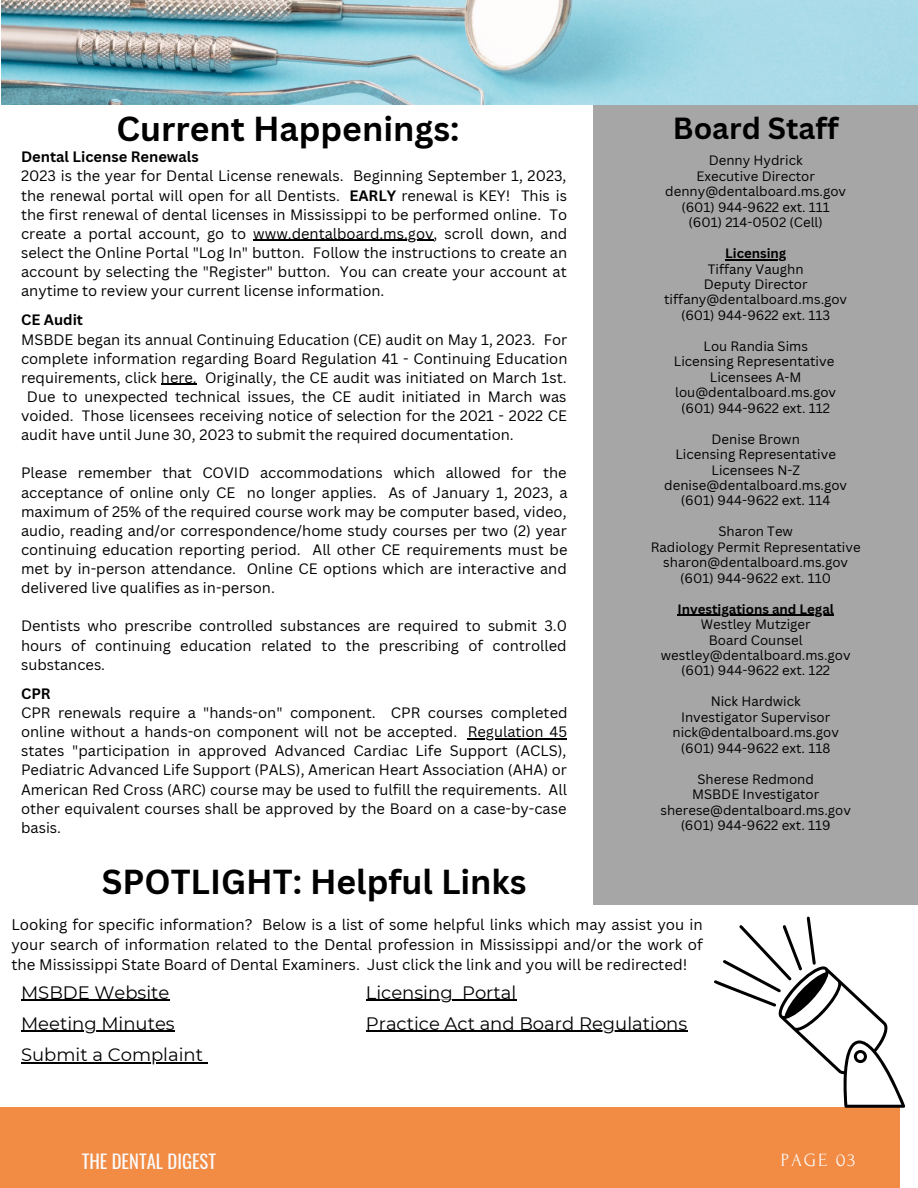
<style>
.page{position:relative;width:918px;height:1188px;background:#fff}
.page>*{position:absolute;margin:0;border:0;box-sizing:border-box;transform-origin:0 0}
.t1{font:700 33.75px "Canva Sans";color:#000}
.t2{font:700 29.7px "Canva Sans";color:#000}
.t3{font:18.6px "Oswald";color:#fafafa}
.t4{font:18.6px "Forum";letter-spacing:.1em;color:#fafafa}
.t5{font:18px "Montserrat";color:#000}
.t6{font:15px/20.2px "Canva Sans";color:#000;text-align:justify}
.t7{font:14.7px/19.2px "Canva Sans";color:#000;text-align:justify}
.t8{font:700 14.7px "Canva Sans";color:#000}
.t9{font:13.2px "Canva Sans";color:#000}
.t10{font:700 13.2px "Canva Sans";color:#000}
.s1{font-weight:700}
</style>
<div class="page">
<div style="left:594px;top:104px;width:324px;height:801px;background:#a6a6a6"></div>
<div style="left:0;top:1107px;width:900px;height:81px;background:#f28b43"></div>
<img style="left:2px;top:0;width:916px;height:105px">
<svg style="left:714px;top:917px;width:191px;height:191px"></svg>
<hr style="left:253px;top:240px;width:180px;height:1px;background:#000">
<hr style="left:161px;top:384px;width:36px;height:1px;background:#000">
<hr style="left:468px;top:738px;width:99px;height:1px;background:#000">
<hr style="left:725px;top:259px;width:61px;height:1px;background:#000">
<hr style="left:677px;top:615px;width:157px;height:1px;background:#000">
<hr style="left:21px;top:1000px;width:148px;height:1px;background:#000">
<hr style="left:21px;top:1031px;width:154px;height:1px;background:#000">
<hr style="left:366px;top:1031px;width:321px;height:1px;background:#000">
<hr style="left:366px;top:1000px;width:87px;height:1px;background:#000">
<hr style="left:462px;top:1000px;width:54px;height:1px;background:#000">
<hr style="left:21px;top:1062px;width:182px;height:1px;background:#000">
<p class="t1" style="left:117px;top:105px;width:344px">Current Happenings:</p>
<p class="t8" style="left:21px;top:147px;width:179px">Dental License Renewals</p>
<p class="t7" style="left:21px;top:166px;width:548px">2023 is the year for Dental License renewals. Beginning September 1, 2023, the renewal portal will open for all Dentists. <span class="s1">EARLY</span> renewal is KEY! This is the first renewal of dental licenses in Mississippi to be performed online. To create a portal account, go to www.dentalboard.ms.gov, scroll down, and select the Online Portal "Log In" button. Follow the instructions to create an account by selecting the "Register" button. You can create your account at anytime to review your current license information.</p>
<p class="t8" style="left:21px;top:310px;width:63px">CE Audit</p>
<p class="t7" style="left:21px;top:329px;width:548px">MSBDE began its annual Continuing Education (CE) audit on May 1, 2023. For</p>
<p class="t7" style="left:21px;top:348px;width:548px">complete information regarding Board Regulation 41 - Continuing Education</p>
<p class="t7" style="left:21px;top:368px;width:547px">requirements, click here. Originally, the CE audit was initiated on March 1st.</p>
<p class="t7" style="left:27px;top:387px;width:541px">Due to unexpected technical issues, the CE audit initiated in March was</p>
<p class="t7" style="left:21px;top:406px;width:547px">voided. Those licensees receiving notice of selection for the 2021 - 2022 CE</p>
<p class="t7" style="left:21px;top:425px;width:494px">audit have until June 30, 2023 to submit the required documentation.</p>
<p class="t7" style="left:21px;top:463px;width:548px">Please remember that COVID accommodations which allowed for the acceptance of online only CE no longer applies. As of January 1, 2023, a maximum of 25% of the required course work may be computer based, video, audio, reading and/or correspondence/home study courses per two (2) year continuing education reporting period. All other CE requirements must be met by in-person attendance. Online CE options which are interactive and delivered live qualifies as in-person.</p>
<p class="t7" style="left:21px;top:616px;width:547px">Dentists who prescribe controlled substances are required to submit 3.0 hours of continuing education related to the prescribing of controlled substances.</p>
<p class="t8" style="left:21px;top:683px;width:31px">CPR</p>
<p class="t7" style="left:21px;top:703px;width:548px">CPR renewals require a "hands-on" component. CPR courses completed online without a hands-on component will not be accepted. Regulation 45 states "participation in approved Advanced Cardiac Life Support (ACLS), Pediatric Advanced Life Support (PALS), American Heart Association (AHA) or American Red Cross (ARC) course may be used to fulfill the requirements. All other equivalent courses shall be approved by the Board on a case-by-case basis.</p>
<p class="t2" style="left:673px;top:108px;width:167px">Board Staff</p>
<p class="t9" style="left:709px;top:151px;width:95px">Denny Hydrick</p>
<p class="t9" style="left:697px;top:167px;width:120px">Executive Director</p>
<p class="t9" style="left:665px;top:182px;width:182px">denny@dentalboard.ms.gov</p>
<p class="t9" style="left:681px;top:198px;width:150px">(601) 944-9622 ext. 111</p>
<p class="t9" style="left:689px;top:213px;width:136px">(601) 214-0502 (Cell)</p>
<p class="t10" style="left:725px;top:244px;width:63px">Licensing</p>
<p class="t9" style="left:708px;top:259px;width:97px">Tiffany Vaughn</p>
<p class="t9" style="left:704px;top:275px;width:105px">Deputy Director</p>
<p class="t9" style="left:664px;top:290px;width:184px">tiffany@dentalboard.ms.gov</p>
<p class="t9" style="left:681px;top:306px;width:151px">(601) 944-9622 ext. 113</p>
<p class="t9" style="left:704px;top:337px;width:106px">Lou Randia Sims</p>
<p class="t9" style="left:674px;top:352px;width:162px">Licensing Representative</p>
<p class="t9" style="left:710px;top:368px;width:93px">Licensees A-M</p>
<p class="t9" style="left:675px;top:383px;width:162px">lou@dentalboard.ms.gov</p>
<p class="t9" style="left:681px;top:399px;width:150px">(601) 944-9622 ext. 112</p>
<p class="t9" style="left:712px;top:430px;width:90px">Denise Brown</p>
<p class="t9" style="left:676px;top:445px;width:162px">Licensing Representative</p>
<p class="t9" style="left:712px;top:460px;width:90px">Licensees N-Z</p>
<p class="t9" style="left:664px;top:476px;width:184px">denise@dentalboard.ms.gov</p>
<p class="t9" style="left:681px;top:491px;width:151px">(601) 944-9622 ext. 114</p>
<p class="t9" style="left:718px;top:522px;width:76px">Sharon Tew</p>
<p class="t9" style="left:651px;top:538px;width:211px">Radiology Permit Representative</p>
<p class="t9" style="left:663px;top:553px;width:186px">sharon@dentalboard.ms.gov</p>
<p class="t9" style="left:680px;top:569px;width:152px">(601) 944-9622 ext. 110</p>
<p class="t10" style="left:677px;top:600px;width:158px">Investigations and Legal</p>
<p class="t9" style="left:701px;top:615px;width:111px">Westley Mutziger</p>
<p class="t9" style="left:709px;top:630px;width:95px">Board Counsel</p>
<p class="t9" style="left:661px;top:646px;width:191px">westley@dentalboard.ms.gov</p>
<p class="t9" style="left:681px;top:661px;width:151px">(601) 944-9622 ext. 122</p>
<p class="t9" style="left:711px;top:692px;width:92px">Nick Hardwick</p>
<p class="t9" style="left:681px;top:708px;width:151px">Investigator Supervisor</p>
<p class="t9" style="left:672px;top:723px;width:168px">nick@dentalboard.ms.gov</p>
<p class="t9" style="left:681px;top:739px;width:151px">(601) 944-9622 ext. 118</p>
<p class="t9" style="left:698px;top:770px;width:118px">Sherese Redmond</p>
<p class="t9" style="left:692px;top:785px;width:129px">MSBDE Investigator</p>
<p class="t9" style="left:660px;top:800px;width:192px">sherese@dentalboard.ms.gov</p>
<p class="t9" style="left:681px;top:816px;width:152px">(601) 944-9622 ext. 119</p>
<p class="t1" style="left:102px;top:858px;width:426px">SPOTLIGHT: Helpful Links</p>
<p class="t6" style="left:11px;top:914px;width:693px">Looking for specific information? Below is a list of some helpful links which may assist you in your search of information related to the Dental profession in Mississippi and/or the work of the Mississippi State Board of Dental Examiners. Just click the link and you will be redirected!</p>
<p class="t5" style="left:21px;top:981px;width:150px">MSBDE Website</p>
<p class="t5" style="left:21px;top:1012px;width:155px">Meeting Minutes</p>
<p class="t5" style="left:366px;top:1012px;width:323px">Practice Act and Board Regulations</p>
<p class="t5" style="left:366px;top:981px;width:152px">Licensing Portal</p>
<p class="t5" style="left:21px;top:1043px;width:184px">Submit a Complaint</p>
<p class="t3" style="left:82px;top:1147px;width:136px">THE DENTAL DIGEST</p>
<p class="t4" style="left:781px;top:1150px;width:76px">PAGE 03</p>
</div>
